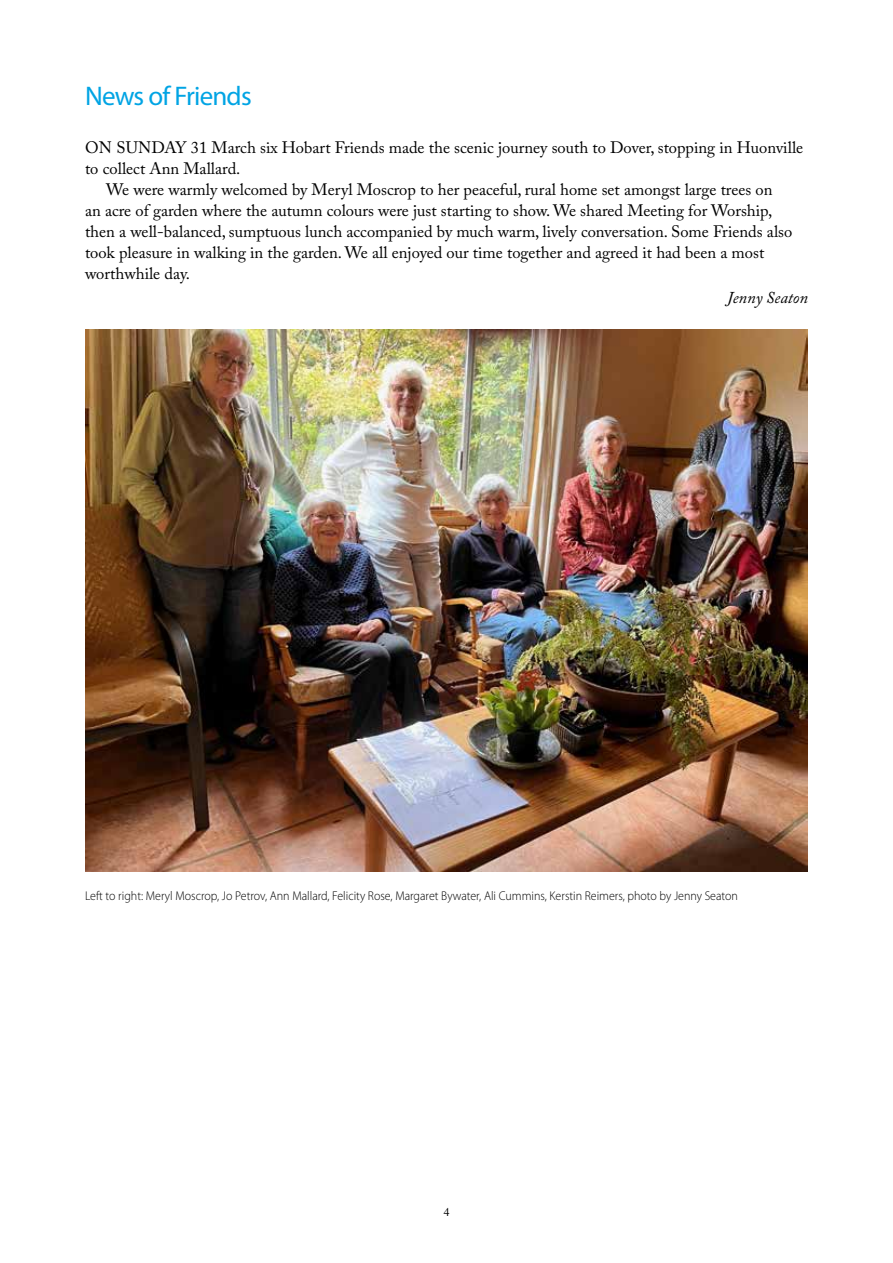
<style>
.page{position:relative;width:893px;height:1263px;background:#fff}
.page>*{position:absolute;margin:0;border:0;box-sizing:border-box;transform-origin:0 0}
.t1{font:27px "Myriad Pro";letter-spacing:-.03em;color:#00a4e4}
.t2{font:16.5px "Adobe Caslon Pro";color:#000}
.t3{font:italic 16.5px "Adobe Caslon Pro";color:#000}
.t4{font:300 12.75px "Myriad Pro";color:#000;scale:.94 1}
.t5{font:12px "Adobe Caslon Pro";color:#000}
</style>
<div class="page">
<img style="left:85px;top:330px;width:723px;height:542px">
<h1 class="t1" style="left:85px;top:80px;width:168px">News of Friends</h1>
<p class="t2" style="left:85px;top:138px;width:720px">ON SUNDAY 31 March six Hobart Friends made the scenic journey south to Dover, stopping in Huonville</p>
<p class="t2" style="left:85px;top:159px;width:157px">to collect Ann Mallard.</p>
<p class="t2" style="left:106px;top:180px;width:668px">We were warmly welcomed by Meryl Moscrop to her peaceful, rural home set amongst large trees on</p>
<p class="t2" style="left:85px;top:201px;width:689px">an acre of garden where the autumn colours were just starting to show. We shared Meeting for Worship,</p>
<p class="t2" style="left:85px;top:222px;width:709px">then a well-balanced, sumptuous lunch accompanied by much warm, lively conversation. Some Friends also</p>
<p class="t2" style="left:85px;top:243px;width:681px">took pleasure in walking in the garden. We all enjoyed our time together and agreed it had been a most</p>
<p class="t2" style="left:85px;top:264px;width:107px">worthwhile day.</p>
<p class="t3" style="left:727px;top:288px;width:82px">Jenny Seaton</p>
<p class="t4" style="left:85px;top:888px;width:696px">Left to right: Meryl Moscrop, Jo Petrov, Ann Mallard, Felicity Rose, Margaret Bywater, Ali Cummins, Kerstin Reimers, photo by Jenny Seaton</p>
<p class="t5" style="left:443px;top:1205px;width:7px">4</p>
</div>
